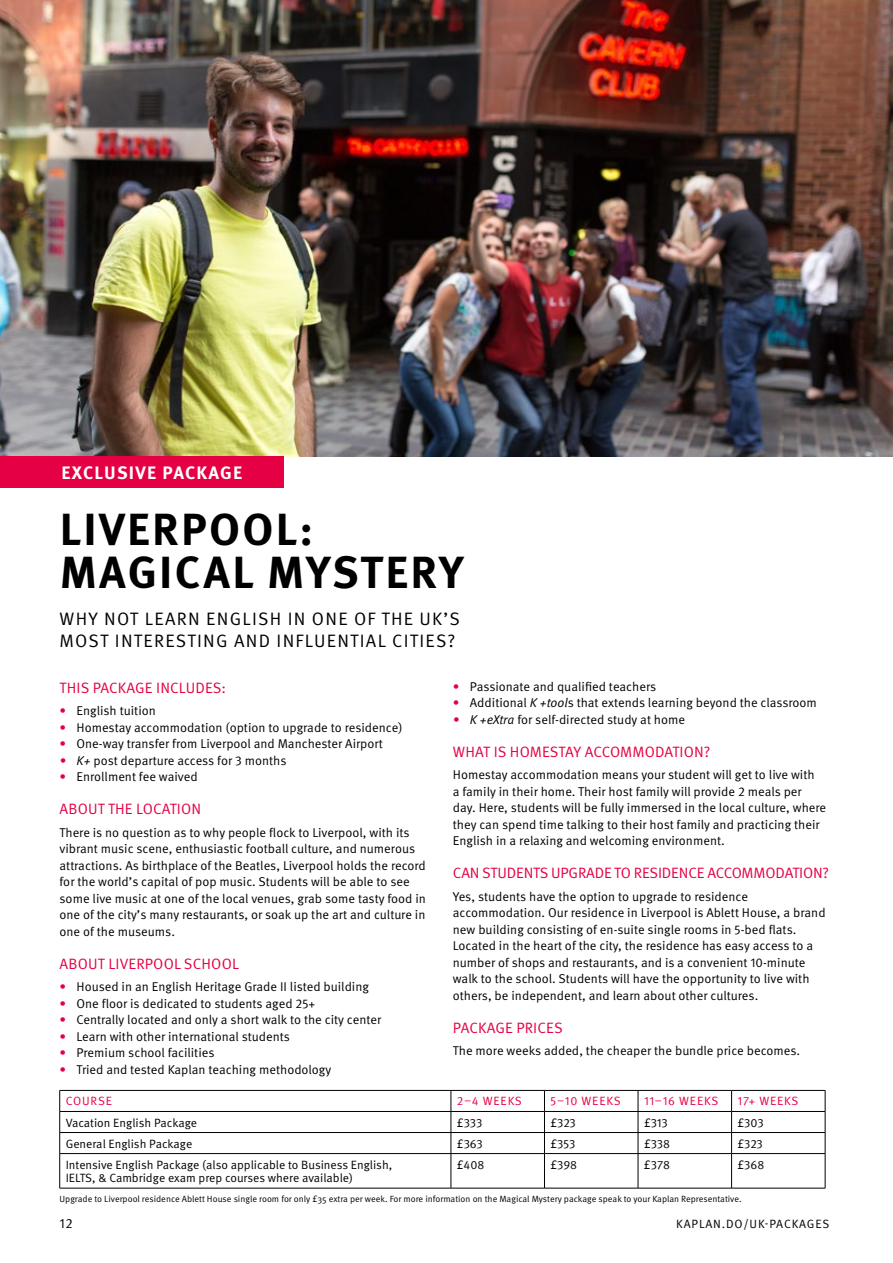
<style>
.page{position:relative;width:893px;height:1263px;background:#fff}
.page>*{position:absolute;margin:0;border:0;box-sizing:border-box;transform-origin:0 0}
.t1{font:700 45px/43.5px "Meta Pro";letter-spacing:.05em;color:#000}
.t2{font:18px/21.6px "Meta Pro Norm";letter-spacing:.07em;color:#000}
.t3{font:700 18px "Meta Pro";letter-spacing:.06em;color:#fff}
.t4{font:15px "Meta Pro Norm";color:#e50043}
.t5{font:13.5px "Meta Pro Norm";color:#000}
.t6{font:12.75px/16.5px "Meta Pro Norm";color:#000}
.t7{font:12px/13.5px "Meta Pro Norm";color:#000}
.t8{font:12px "Meta Pro Norm";letter-spacing:.07em;color:#e50043}
.t9{font:12px "Meta Pro Norm";letter-spacing:.07em;color:#000}
.t10{font:9px "Meta Pro Norm";color:#000}
.s1{color:#e50043}
.s2{font-family:"Meta Pro Norm Ita";color:#e50043}
.s3{font-family:"Meta Pro Norm Ita"}
</style>
<div class="page">
<img style="left:0;top:0;width:893px;height:456px">
<hr style="left:60px;top:1090px;width:391px;height:1px;background:#000">
<hr style="left:451px;top:1090px;width:93px;height:1px;background:#000">
<hr style="left:544px;top:1090px;width:94px;height:1px;background:#000">
<hr style="left:638px;top:1090px;width:94px;height:1px;background:#000">
<hr style="left:732px;top:1090px;width:93px;height:1px;background:#000">
<hr style="left:60px;top:1111px;width:391px;height:1px;background:#000">
<hr style="left:451px;top:1111px;width:93px;height:1px;background:#000">
<hr style="left:544px;top:1111px;width:94px;height:1px;background:#000">
<hr style="left:638px;top:1111px;width:94px;height:1px;background:#000">
<hr style="left:732px;top:1111px;width:93px;height:1px;background:#000">
<hr style="left:60px;top:1132px;width:391px;height:1px;background:#000">
<svg style="left:59px;top:1090px;width:1px;height:63px"></svg>
<hr style="left:451px;top:1132px;width:93px;height:1px;background:#000">
<svg style="left:451px;top:1090px;width:1px;height:63px"></svg>
<hr style="left:544px;top:1132px;width:94px;height:1px;background:#000">
<svg style="left:544px;top:1090px;width:1px;height:63px"></svg>
<hr style="left:638px;top:1132px;width:94px;height:1px;background:#000">
<svg style="left:638px;top:1090px;width:1px;height:63px"></svg>
<hr style="left:732px;top:1132px;width:93px;height:1px;background:#000">
<svg style="left:731px;top:1090px;width:1px;height:63px"></svg>
<svg style="left:825px;top:1090px;width:1px;height:63px"></svg>
<hr style="left:60px;top:1153px;width:391px;height:1px;background:#000">
<hr style="left:59px;top:1154px;width:1px;height:34px;background:#000">
<hr style="left:451px;top:1153px;width:93px;height:1px;background:#000">
<hr style="left:451px;top:1154px;width:1px;height:34px;background:#000">
<hr style="left:544px;top:1153px;width:94px;height:1px;background:#000">
<hr style="left:544px;top:1154px;width:1px;height:34px;background:#000">
<hr style="left:638px;top:1153px;width:94px;height:1px;background:#000">
<hr style="left:638px;top:1154px;width:1px;height:34px;background:#000">
<hr style="left:732px;top:1153px;width:93px;height:1px;background:#000">
<hr style="left:731px;top:1154px;width:1px;height:34px;background:#000">
<hr style="left:825px;top:1154px;width:1px;height:34px;background:#000">
<hr style="left:60px;top:1188px;width:391px;height:1px;background:#000">
<hr style="left:451px;top:1188px;width:93px;height:1px;background:#000">
<hr style="left:544px;top:1188px;width:94px;height:1px;background:#000">
<hr style="left:638px;top:1188px;width:94px;height:1px;background:#000">
<hr style="left:732px;top:1188px;width:93px;height:1px;background:#000">
<div style="left:0;top:456px;width:284px;height:32px;background:#e50043"></div>
<h2 class="t3" style="left:61px;top:458px;width:182px">EXCLUSIVE PACKAGE</h2>
<h1 class="t1" style="left:60px;top:504px;width:406px">LIVERPOOL:<br>MAGICAL MYSTERY</h1>
<h2 class="t2" style="left:60px;top:607px;width:402px">WHY NOT LEARN ENGLISH IN ONE OF THE UK’S<br>MOST INTERESTING AND INFLUENTIAL CITIES?</h2>
<p class="t4" style="left:60px;top:676px;width:168px">THIS PACKAGE INCLUDES:</p>
<p class="t6" style="left:60px;top:701px;width:98px"><span class="s1">•</span> English tuition</p>
<p class="t6" style="left:60px;top:718px;width:344px"><span class="s1">•</span> Homestay accommodation (option to upgrade to residence)</p>
<p class="t6" style="left:60px;top:734px;width:325px"><span class="s1">•</span> One-way transfer from Liverpool and Manchester Airport</p>
<p class="t6" style="left:60px;top:751px;width:229px"><span class="s2">•</span> <span class="s3">K+</span> post departure access for 3 months</p>
<p class="t6" style="left:60px;top:767px;width:140px"><span class="s1">•</span> Enrollment fee waived</p>
<p class="t4" style="left:60px;top:797px;width:143px">ABOUT THE LOCATION</p>
<p class="t6" style="left:60px;top:823px;width:368px">There is no question as to why people flock to Liverpool, with its vibrant music scene, enthusiastic football culture, and numerous attractions. As birthplace of the Beatles, Liverpool holds the record for the world’s capital of pop music. Students will be able to see some live music at one of the local venues, grab some tasty food in one of the city’s many restaurants, or soak up the art and culture in one of the museums.</p>
<p class="t4" style="left:60px;top:952px;width:181px">ABOUT LIVERPOOL SCHOOL</p>
<p class="t6" style="left:60px;top:977px;width:311px"><span class="s1">•</span> Housed in an English Heritage Grade II listed building</p>
<p class="t6" style="left:60px;top:994px;width:257px"><span class="s1">•</span> One floor is dedicated to students aged 25+</p>
<p class="t6" style="left:60px;top:1010px;width:323px"><span class="s1">•</span> Centrally located and only a short walk to the city center</p>
<p class="t6" style="left:60px;top:1027px;width:232px"><span class="s1">•</span> Learn with other international students</p>
<p class="t6" style="left:60px;top:1043px;width:157px"><span class="s1">•</span> Premium school facilities</p>
<p class="t6" style="left:60px;top:1060px;width:273px"><span class="s1">•</span> Tried and tested Kaplan teaching methodology</p>
<p class="t6" style="left:453px;top:677px;width:205px"><span class="s1">•</span> Passionate and qualified teachers</p>
<p class="t6" style="left:453px;top:694px;width:366px"><span class="s1">•</span> Additional <span class="s3">K +tool</span>s that extends learning beyond the classroom</p>
<p class="t6" style="left:453px;top:710px;width:234px"><span class="s2">•</span> <span class="s3">K +eXtra</span> for self-directed study at home</p>
<p class="t4" style="left:453px;top:740px;width:259px">WHAT IS HOMESTAY ACCOMMODATION?</p>
<p class="t6" style="left:453px;top:766px;width:375px">Homestay accommodation means your student will get to live with<br>a family in their home. Their host family will provide 2 meals per day. Here, students will be fully immersed in the local culture, where they can spend time talking to their host family and practicing their English in a relaxing and welcoming environment.</p>
<p class="t4" style="left:453px;top:862px;width:378px">CAN STUDENTS UPGRADE TO RESIDENCE ACCOMMODATION?</p>
<p class="t6" style="left:453px;top:887px;width:374px">Yes, students have the option to upgrade to residence accommodation. Our residence in Liverpool is Ablett House, a brand new building consisting of en-suite single rooms in 5-bed flats.<br>Located in the heart of the city, the residence has easy access to a number of shops and restaurants, and is a convenient 10-minute walk to the school. Students will have the opportunity to live with others, be independent, and learn about other cultures.</p>
<p class="t4" style="left:453px;top:1016px;width:111px">PACKAGE PRICES</p>
<p class="t6" style="left:453px;top:1042px;width:349px">The more weeks added, the cheaper the bundle price becomes.</p>
<p class="t8" style="left:66px;top:1092px;width:48px">COURSE</p>
<p class="t8" style="left:457px;top:1092px;width:66px">2–4 WEEKS</p>
<p class="t8" style="left:550px;top:1092px;width:72px">5–10 WEEKS</p>
<p class="t8" style="left:644px;top:1092px;width:76px">11–16 WEEKS</p>
<p class="t8" style="left:738px;top:1092px;width:62px">17+ WEEKS</p>
<p class="t7" style="left:66px;top:1115px;width:133px">Vacation English Package</p>
<p class="t7" style="left:457px;top:1115px;width:27px">£333</p>
<p class="t7" style="left:550px;top:1115px;width:27px">£323</p>
<p class="t7" style="left:644px;top:1115px;width:25px">£313</p>
<p class="t7" style="left:737px;top:1115px;width:28px">£303</p>
<p class="t7" style="left:66px;top:1136px;width:128px">General English Package</p>
<p class="t7" style="left:457px;top:1136px;width:28px">£363</p>
<p class="t7" style="left:550px;top:1136px;width:27px">£353</p>
<p class="t7" style="left:644px;top:1136px;width:28px">£338</p>
<p class="t7" style="left:737px;top:1136px;width:27px">£323</p>
<p class="t7" style="left:66px;top:1157px;width:328px">Intensive English Package (also applicable to Business English,<br>IELTS, &amp; Cambridge exam prep courses where available)</p>
<p class="t7" style="left:457px;top:1157px;width:29px">£408</p>
<p class="t7" style="left:550px;top:1157px;width:28px">£398</p>
<p class="t7" style="left:644px;top:1157px;width:28px">£378</p>
<p class="t7" style="left:737px;top:1157px;width:28px">£368</p>
<p class="t10" style="left:60px;top:1192px;width:684px">Upgrade to Liverpool residence Ablett House single room for only £35 extra per week. For more information on the Magical Mystery package speak to your Kaplan Representative.</p>
<p class="t5" style="left:60px;top:1213px;width:15px">12</p>
<p class="t9" style="left:676px;top:1214px;width:155px">KAPLAN.DO/UK-PACKAGES</p>
</div>
